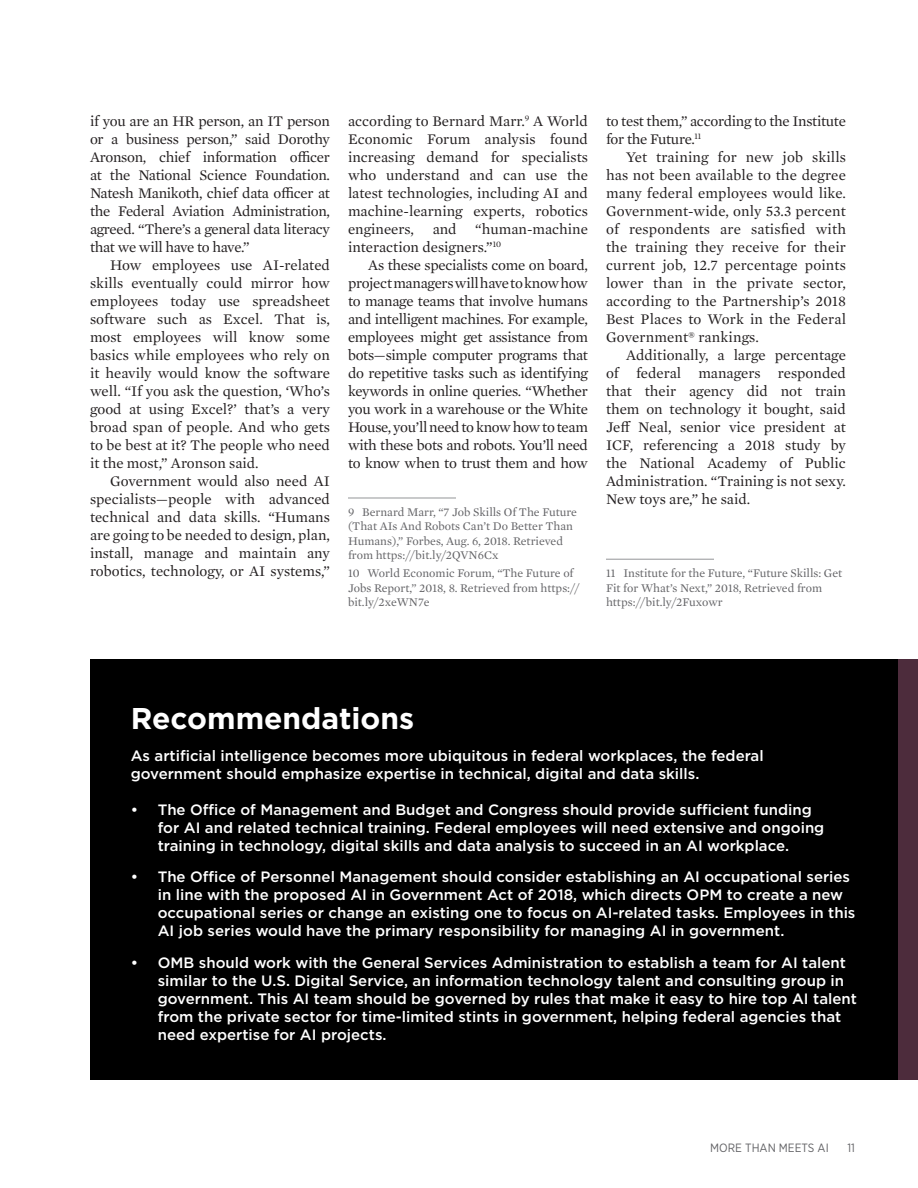
<style>
.page{position:relative;width:918px;height:1188px;background:#fff}
.page>*{position:absolute;margin:0;border:0;box-sizing:border-box;transform-origin:0 0}
.Black_Box_Hed{font:700 30px "Gotham";color:#fff}
.Body_Copy{font:15px/18px "Mercury Text G1";color:#231f20;text-align:justify}
.Black_Box_Body{font:500 15px/18px "Gotham";color:#fff}
.Body_Copy-2{font:15px/18px "Mercury Text G1";letter-spacing:-.02em;color:#231f20}
.Footnote{font:12px/14.4px "Mercury Text G1";color:#636366}
.t1{font:12px "Gotham Narrow";color:#636366}
</style>
<div class="page">
<hr style="left:348px;top:498px;width:108px;height:1px;background:#939598">
<hr style="left:606px;top:559px;width:108px;height:1px;background:#939598">
<div style="left:898px;top:660px;width:20px;height:420px;background:#4d2c3c"></div>
<div style="left:90px;top:660px;width:808px;height:420px;background:#000"></div>
<p class="Body_Copy" style="left:90px;top:111px;width:242px">if you are an HR person, an IT person or a business person,” said Dorothy Aronson, chief information officer at the National Science Foundation.<br>Natesh Manikoth, chief data officer at the Federal Aviation Administration, agreed. “There’s a general data literacy that we will have to have.”</p>
<p class="Body_Copy" style="left:90px;top:255px;width:242px;text-indent:20px">How employees use AI-related skills eventually could mirror how employees today use spreadsheet software such as Excel. That is, most employees will know some basics while employees who rely on it heavily would know the software well. “If you ask the question, ‘Who’s good at using Excel?’ that’s a very broad span of people. And who gets to be best at it? The people who need it the most,” Aronson said.</p>
<p class="Body_Copy" style="left:90px;top:471px;width:242px;text-indent:20px">Government would also need AI specialists—people with advanced technical and data skills. “Humans are going to be needed to design, plan, install, manage and maintain any robotics, technology, or AI systems,”</p>
<p class="Body_Copy" style="left:348px;top:111px;width:242px">according to Bernard Marr.<sup>9</sup> A World Economic Forum analysis found increasing demand for specialists who understand and can use the latest technologies, including AI and machine-learning experts, robotics engineers, and “human-machine interaction designers.”<sup>10</sup></p>
<p class="Body_Copy" style="left:348px;top:255px;width:242px;text-indent:20px">As these specialists come on board, project managers will have to know how to manage teams that involve humans and intelligent machines. For example, employees might get assistance from bots—simple computer programs that do repetitive tasks such as identifying keywords in online queries. “Whether you work in a warehouse or the White House, you’ll need to know how to team with these bots and robots. You’ll need to know when to trust them and how</p>
<p class="Footnote" style="left:348px;top:504px;width:231px">9 Bernard Marr, “7 Job Skills Of The Future (That AIs And Robots Can’t Do Better Than Humans),” Forbes, Aug. 6, 2018. Retrieved from https://bit.ly/2QVN6Cx</p>
<p class="Footnote" style="left:348px;top:565px;width:233px">10 World Economic Forum, “The Future of<br>Jobs Report,” 2018, 8. Retrieved from https:// bit.ly/2xeWN7e</p>
<p class="Body_Copy-2" style="left:606px;top:111px;width:241px">to test them,” according to the Institute for the Future.<sup>11</sup></p>
<p class="Body_Copy" style="left:606px;top:147px;width:242px;text-indent:20px">Yet training for new job skills has not been available to the degree many federal employees would like.<br>Government-wide, only 53.3 percent of respondents are satisfied with the training they receive for their current job, 12.7 percentage points lower than in the private sector, according to the Partnership’s 2018<br>Best Places to Work in the Federal Government® rankings.</p>
<p class="Body_Copy" style="left:606px;top:345px;width:242px;text-indent:20px">Additionally, a large percentage of federal managers responded that their agency did not train them on technology it bought, said Jeff Neal, senior vice president at ICF, referencing a 2018 study by the National Academy of Public Administration. “Training is not sexy.<br>New toys are,” he said.</p>
<p class="Footnote" style="left:606px;top:565px;width:238px">11 Institute for the Future, “Future Skills: Get<br>Fit for What’s Next,” 2018, Retrieved from https://bit.ly/2Fuxowr</p>
<p class="Black_Box_Hed" style="left:131px;top:698px;width:285px">Recommendations</p>
<p class="Black_Box_Body" style="left:131px;top:746px;width:634px">As artificial intelligence becomes more ubiquitous in federal workplaces, the federal government should emphasize expertise in technical, digital and data skills.</p>
<p class="Black_Box_Body" style="left:158px;top:800px;width:668px;text-indent:-27px">• The Office of Management and Budget and Congress should provide sufficient funding for AI and related technical training. Federal employees will need extensive and ongoing training in technology, digital skills and data analysis to succeed in an AI workplace.</p>
<p class="Black_Box_Body" style="left:158px;top:868px;width:699px;text-indent:-27px">• The Office of Personnel Management should consider establishing an AI occupational series in line with the proposed AI in Government Act of 2018, which directs OPM to create a new occupational series or change an existing one to focus on AI-related tasks. Employees in this AI job series would have the primary responsibility for managing AI in government.</p>
<p class="Black_Box_Body" style="left:158px;top:953px;width:701px;text-indent:-27px">• OMB should work with the General Services Administration to establish a team for AI talent similar to the U.S. Digital Service, an information technology talent and consulting group in government. This AI team should be governed by rules that make it easy to hire top AI talent from the private sector for time-limited stints in government, helping federal agencies that need expertise for AI projects.</p>
<p class="t1" style="left:710px;top:1140px;width:120px">MORE THAN MEETS AI</p>
<p class="t1" style="left:847px;top:1140px;width:9px">11</p>
</div>
